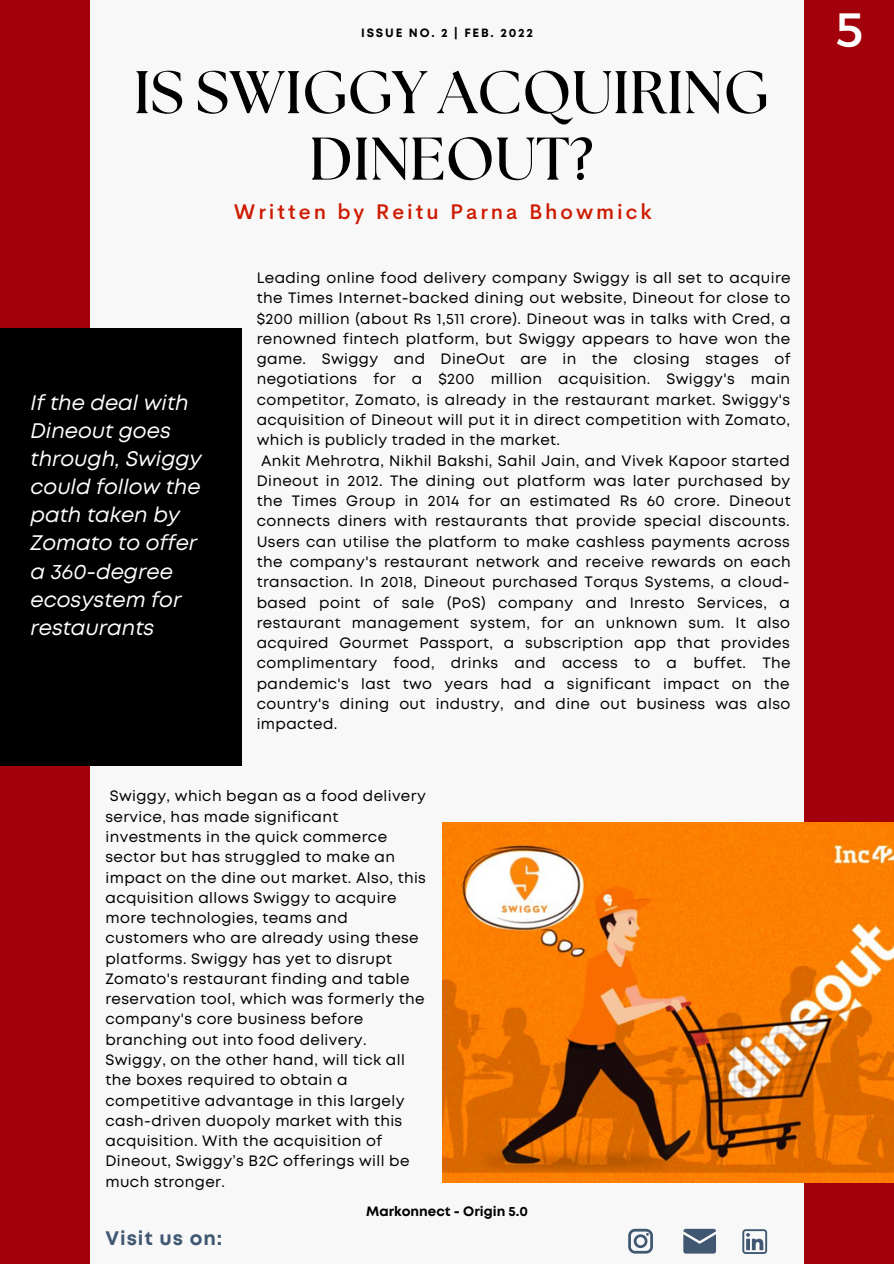
<style>
.page{position:relative;width:894px;height:1264px;background:#fff}
.page>*{position:absolute;margin:0;border:0;box-sizing:border-box;transform-origin:0 0}
.t1{font:700 60px/66.4px "The Seasons";color:#000;text-align:center}
.t2{font:48px "Montserrat";color:#fff}
.t3{font:italic 21px/28.2px "Mont";color:#fff}
.t4{font:500 21px "Cerebri Sans";letter-spacing:.14em;color:#ce1a00}
.t5{font:700 19.5px "Mont";letter-spacing:.05em;color:#415872}
.t6{font:15px/20.2px "Mont";letter-spacing:.025em;color:#000;text-align:justify}
.t7{font:700 13.5px "Mont";color:#000}
.t8{font:700 12px "Mont";letter-spacing:.15em;color:#000}
</style>
<div class="page">
<div style="left:0;top:0;width:893px;height:1263px;background:#f8f8f8"></div>
<div style="left:804px;top:0;width:89px;height:1263px;background:#a2000a"></div>
<img style="left:443px;top:822px;width:450px;height:360px">
<svg style="left:683px;top:1228px;width:32px;height:25px"></svg>
<svg style="left:628px;top:1228px;width:24px;height:25px"></svg>
<svg style="left:742px;top:1229px;width:25px;height:24px"></svg>
<div style="left:0;top:0;width:89px;height:1263px;background:#a2000a"></div>
<div style="left:0;top:329px;width:242px;height:436px;background:#000"></div>
<p class="t8" style="left:361px;top:28px;width:173px">ISSUE NO. 2 | FEB. 2022</p>
<p class="t1" style="left:134px;top:62px;width:636px">IS SWIGGY ACQUIRING<br>DINEOUT?</p>
<p class="t4" style="left:234px;top:198px;width:419px">Written by Reitu Parna Bhowmick</p>
<p class="t3" style="left:31px;top:389px;width:173px">If the deal with<br>Dineout goes through, Swiggy could follow the path taken by<br>Zomato to offer a 360-degree</p>
<p class="t3" style="left:31px;top:587px;width:152px">ecosystem for restaurants</p>
<p class="t6" style="left:257px;top:269px;width:535px">Leading online food delivery company Swiggy is all set to acquire the Times Internet-backed dining out website, Dineout for close to $200 million (about Rs 1,511 crore). Dineout was in talks with Cred, a renowned fintech platform, but Swiggy appears to have won the game. Swiggy and DineOut are in the closing stages of negotiations for a $200 million acquisition. Swiggy's main competitor, Zomato, is already in the restaurant market. Swiggy's acquisition of Dineout will put it in direct competition with Zomato, which is publicly traded in the market.</p>
<p class="t6" style="left:257px;top:451px;width:535px">Ankit Mehrotra, Nikhil Bakshi, Sahil Jain, and Vivek Kapoor started Dineout in 2012. The dining out platform was later purchased by the Times Group in 2014 for an estimated Rs 60 crore. Dineout connects diners with restaurants that provide special discounts.<br>Users can utilise the platform to make cashless payments across the company's restaurant network and receive rewards on each transaction. In 2018, Dineout purchased Torqus Systems, a cloud&shy;based point of sale (PoS) company and Inresto Services, a restaurant management system, for an unknown sum. It also acquired Gourmet Passport, a subscription app that provides complimentary food, drinks and access to a buffet. The pandemic's last two years had a significant impact on the country's dining out industry, and dine out business was also impacted.</p>
<p class="t6" style="left:105px;top:787px;width:322px;text-align:left">Swiggy, which began as a food delivery service, has made significant investments in the quick commerce sector but has struggled to make an impact on the dine out market. Also, this acquisition allows Swiggy to acquire more technologies, teams and customers who are already using these platforms. Swiggy has yet to disrupt Zomato's restaurant finding and table reservation tool, which was formerly the company's core business before branching out into food delivery.<br>Swiggy, on the other hand, will tick all the boxes required to obtain a competitive advantage in this largely cash-driven duopoly market with this acquisition. With the acquisition of Dineout, Swiggy’s B2C offerings will be much stronger.</p>
<p class="t5" style="left:105px;top:1231px;width:118px">Visit us on:</p>
<p class="t7" style="left:366px;top:1206px;width:163px">Markonnect - Origin 5.0</p>
<p class="t2" style="left:835px;top:-2px;width:29px">5</p>
</div>
